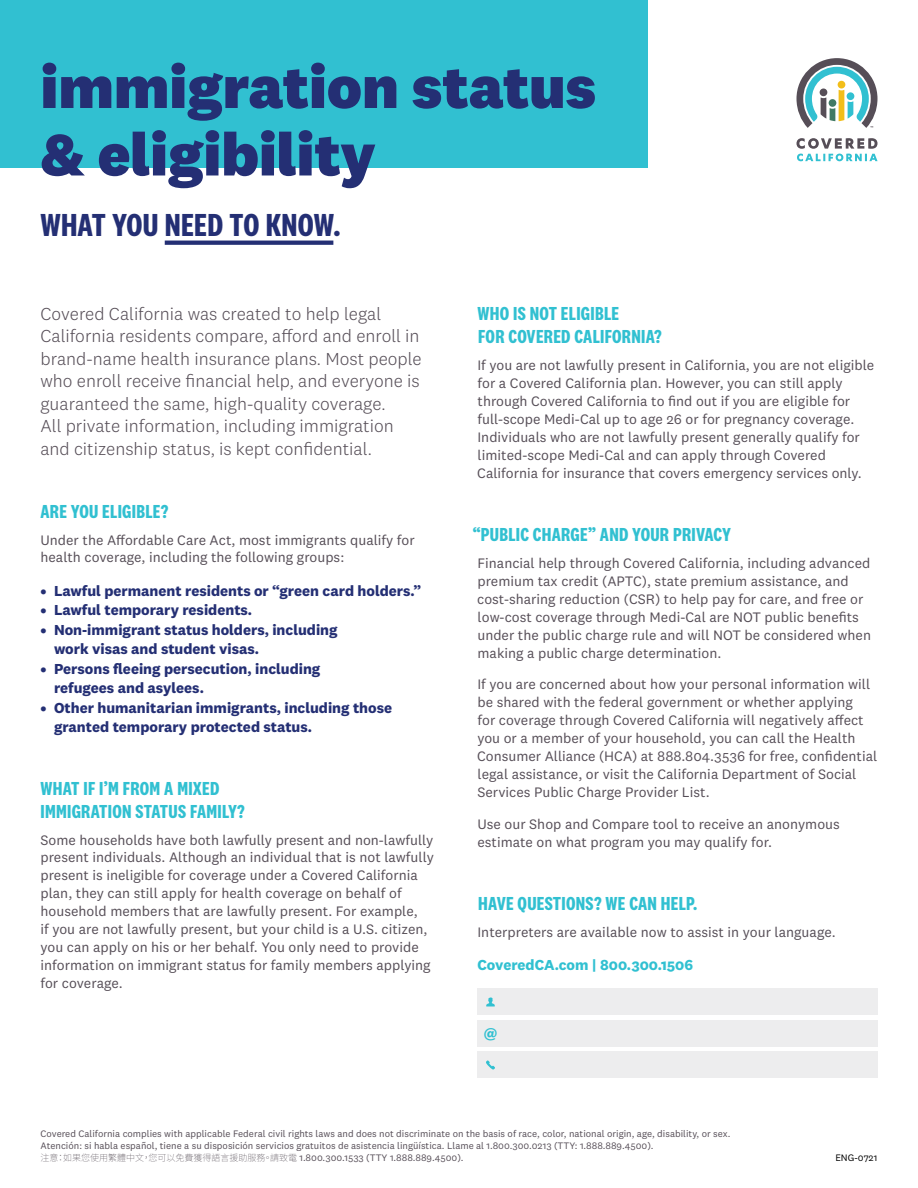
<style>
.page{position:relative;width:918px;height:1188px;background:#fff}
.page>*{position:absolute;margin:0;border:0;box-sizing:border-box;transform-origin:0 0}
.t1{font:800 60.75px/67.5px "National 2";color:#242f74}
.t2{font:700 33px "National 2 Condensed";letter-spacing:.005em;color:#242f74}
.t3{font:700 19.5px/22.5px "National 2 Condensed";letter-spacing:.015em;color:#31c0d1}
.t4{font:300 18px/22.5px "National 2";color:#564e57}
.t5{font:700 15px/19.5px "National 2";color:#242f74}
.t6{font:700 15px "National 2";color:#31c0d1}
.t7{font:14.25px/18px "National 2";color:#564e57}
.t8{font:9.75px/12px "National 2";color:#564e57}
.t9{font:9.75px "National 2";color:#000}
.s1{font-family:"Noto Sans CJ Ktc";font-weight:100;font-size:9px}
</style>
<div class="page">
<div style="left:477px;top:988px;width:401px;height:28px;background:#ededee"></div>
<div style="left:477px;top:1020px;width:401px;height:27px;background:#ededee"></div>
<div style="left:477px;top:1052px;width:401px;height:26px;background:#ededee"></div>
<div style="left:0;top:0;width:648px;height:168px;background:#31c0d1"></div>
<svg style="left:486px;top:997px;width:9px;height:9px"></svg>
<svg style="left:486px;top:1060px;width:9px;height:9px"></svg>
<svg style="left:797px;top:138px;width:81px;height:23px"></svg>
<svg style="left:796px;top:58px;width:82px;height:70px"></svg>
<svg style="left:165px;top:241px;width:168px;height:4px"></svg>
<h1 class="t1" style="left:40px;top:53px;width:557px">immigration status &amp; eligibility</h1>
<h2 class="t2" style="left:40px;top:207px;width:302px">WHAT YOU NEED TO KNOW.</h2>
<p class="t4" style="left:40px;top:302px;width:383px">Covered California was created to help legal California residents compare, afford and enroll in brand-name health insurance plans. Most people who enroll receive financial help, and everyone is guaranteed the same, high-quality coverage.<br>All private information, including immigration and citizenship status, is kept confidential.</p>
<h3 class="t3" style="left:40px;top:500px;width:129px">ARE YOU ELIGIBLE?</h3>
<p class="t7" style="left:40px;top:531px;width:376px">Under the Affordable Care Act, most immigrants qualify for health coverage, including the following groups:</p>
<p class="t5" style="left:40px;top:580px;width:382px">• Lawful permanent residents or “green card holders.”</p>
<p class="t5" style="left:40px;top:600px;width:213px">• Lawful temporary residents.</p>
<p class="t5" style="left:54px;top:619px;width:285px;text-indent:-14px">• Non-immigrant status holders, including work visas and student visas.</p>
<p class="t5" style="left:54px;top:658px;width:268px;text-indent:-14px">• Persons fleeing persecution, including refugees and asylees.</p>
<p class="t5" style="left:54px;top:697px;width:340px;text-indent:-14px">• Other humanitarian immigrants, including those granted temporary protected status.</p>
<h3 class="t3" style="left:40px;top:777px;width:206px">WHAT IF I’M FROM A MIXED<br>IMMIGRATION STATUS FAMILY?</h3>
<p class="t7" style="left:40px;top:831px;width:395px">Some households have both lawfully present and non-lawfully present individuals. Although an individual that is not lawfully present is ineligible for coverage under a Covered California plan, they can still apply for health coverage on behalf of household members that are lawfully present. For example,<br>if you are not lawfully present, but your child is a U.S. citizen, you can apply on his or her behalf. You only need to provide information on immigrant status for family members applying for coverage.</p>
<h3 class="t3" style="left:478px;top:302px;width:186px">WHO IS NOT ELIGIBLE<br>FOR COVERED CALIFORNIA?</h3>
<p class="t7" style="left:477px;top:356px;width:399px">If you are not lawfully present in California, you are not eligible for a Covered California plan. However, you can still apply through Covered California to find out if you are eligible for full-scope Medi-Cal up to age 26 or for pregnancy coverage.<br>Individuals who are not lawfully present generally qualify for limited-scope Medi-Cal and can apply through Covered California for insurance that covers emergency services only.</p>
<h3 class="t3" style="left:473px;top:523px;width:260px">“PUBLIC CHARGE” AND YOUR PRIVACY</h3>
<p class="t7" style="left:477px;top:554px;width:395px">Financial help through Covered California, including advanced premium tax credit (APTC), state premium assistance, and cost-sharing reduction (CSR) to help pay for care, and free or low-cost coverage through Medi-Cal are NOT public benefits under the public charge rule and will NOT be considered when making a public charge determination.</p>
<p class="t7" style="left:477px;top:675px;width:401px">If you are concerned about how your personal information will be shared with the federal government or whether applying<br>for coverage through Covered California will negatively affect you or a member of your household, you can call the Health Consumer Alliance (HCA) at 888.804.3536 for free, confidential legal assistance, or visit the California Department of Social Services Public Charge Provider List.</p>
<p class="t7" style="left:477px;top:815px;width:364px">Use our Shop and Compare tool to receive an anonymous estimate on what program you may qualify for.</p>
<h3 class="t3" style="left:478px;top:892px;width:221px">HAVE QUESTIONS? WE CAN HELP.</h3>
<p class="t7" style="left:477px;top:923px;width:360px">Interpreters are available now to assist in your language.</p>
<p class="t6" style="left:478px;top:955px;width:217px">CoveredCA.com | 800.300.1506</p>
<p class="t6" style="left:484px;top:1025px;width:15px">@</p>
<p class="t8" style="left:40px;top:1128px;width:691px">Covered California complies with applicable Federal civil rights laws and does not discriminate on the basis of race, color, national origin, age, disability, or sex.<br>Atención: si habla español, tiene a su disposición servicios gratuitos de asistencia lingüística. Llame al 1.800.300.0213 (TTY: 1.888.889.4500).<br><span class="s1">注意：如果您使用繁體中文，您可以免費獲得語言援助服務。請致電</span> 1.800.300.1533 (TTY 1.888.889.4500).</p>
<p class="t9" style="left:835px;top:1152px;width:44px">ENG-0721</p>
</div>
